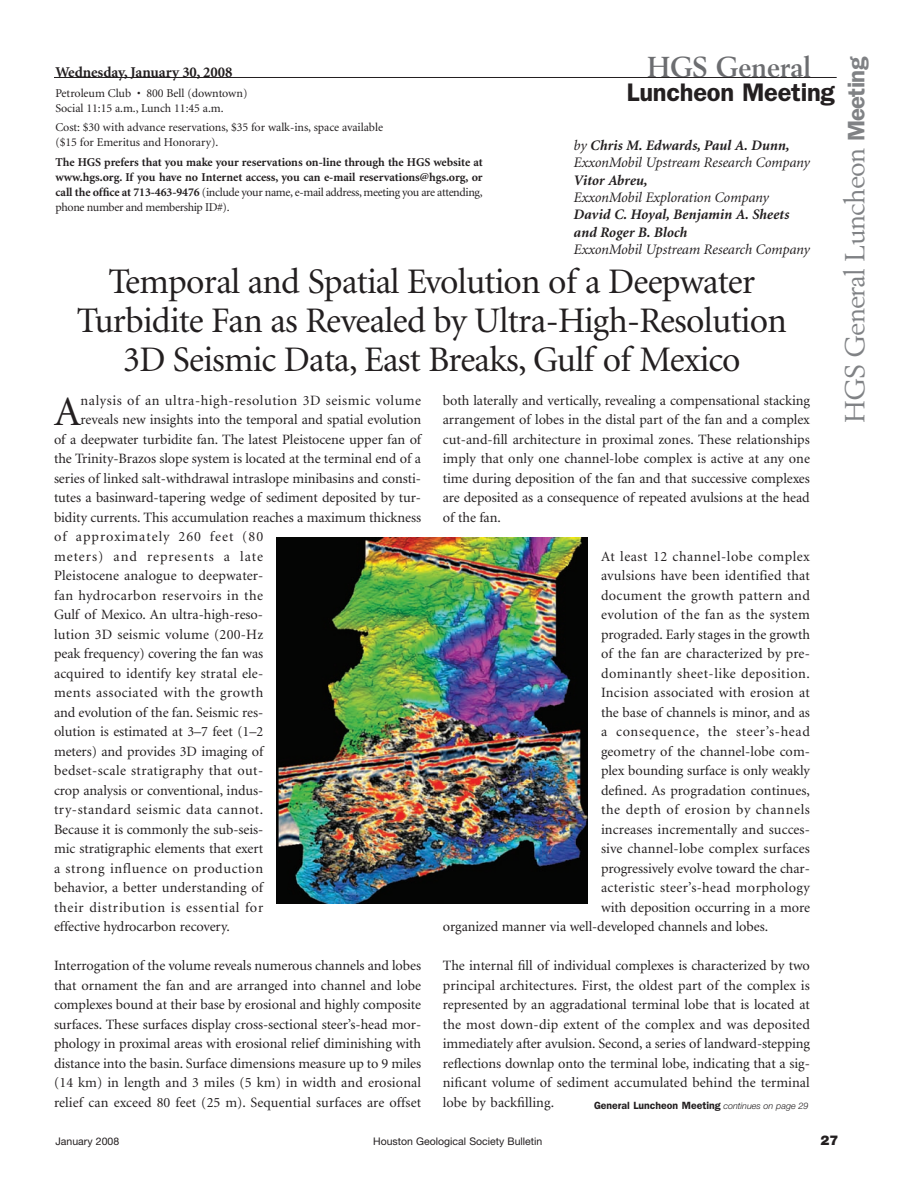
<style>
.page{position:relative;width:918px;height:1188px;background:#fff}
.page>*{position:absolute;margin:0;border:0;box-sizing:border-box;transform-origin:0 0}
.t1{font:41.7px "Minion";color:#231f20}
.t2{font:36px/39px "Minion";letter-spacing:-.02em;color:#231f20;text-align:center}
.t3{font:700 28.5px "Berling";color:#6c6d70;scale:.95 1}
.t4{font:27.3px "Berling";letter-spacing:-.03em;color:#808285}
.t5{font:600 25.5px "Franklin Gothic";letter-spacing:-.01em;color:#231f20}
.t6{font:700 15px "Minion";letter-spacing:-.005em;color:#231f20}
.t7{font:italic 14.55px/17.4px "Minion";letter-spacing:-.005em;color:#231f20}
.t8{font:italic 700 14.55px/17.4px "Minion";color:#231f20}
.t9{font:14.25px/19.5px "Minion";color:#231f20;text-align:justify}
.t10{font:14.25px "Minion";letter-spacing:.025em;color:#231f20}
.t11{font:14.25px "Minion";letter-spacing:.035em;color:#231f20}
.t12{font:14.25px "Minion";letter-spacing:.04em;color:#231f20}
.t13{font:14.25px "Minion";letter-spacing:.045em;color:#231f20}
.t14{font:14.25px "Minion";letter-spacing:.07em;color:#231f20}
.t15{font:14.25px "Minion";letter-spacing:.05em;color:#231f20}
.t16{font:900 13.5px "Helvetica Neue";color:#231f20}
.t17{font:700 12px/15px "Minion";letter-spacing:-.005em;color:#231f20;text-align:justify}
.t18{font:12px/15px "Minion";letter-spacing:-.005em;color:#231f20}
.t19{font:10.5px "Helvetica Neue";color:#231f20}
.t20{font:600 10.5px "Franklin Gothic";color:#231f20}
.s1{font-family:"Franklin Gothic";font-weight:600;font-size:24px}
.s2{font-weight:400}
.s3{font-weight:700}
.s4{font-family:"Helvetica Neue";font-weight:300;font-style:italic;font-size:9px}
</style>
<div class="page">
<hr style="left:54px;top:77px;width:783px;height:1px;background:#231f20">
<img style="left:277px;top:537px;width:311px;height:366px">
<h3 class="t3" style="left:647px;top:55px;width:174px">HGS General</h3>
<h3 class="t5" style="left:627px;top:84px;width:210px">Luncheon Meeting</h3>
<h3 class="t4" style="left:843px;top:423px;width:368px;rotate:-90deg">HGS General Luncheon <span class="s1">Meeting</span></h3>
<p class="t6" style="left:56px;top:67px;width:178px">Wednesday, January 30, 2008</p>
<p class="t18" style="left:56px;top:86px;width:193px">Petroleum Club • 800 Bell (downtown)<br>Social 11:15 a.m., Lunch 11:45 a.m.</p>
<p class="t18" style="left:56px;top:121px;width:329px">Cost: $30 with advance reservations, $35 for walk-ins, space available ($15 for Emeritus and Honorary).</p>
<p class="t17" style="left:56px;top:155px;width:429px">The HGS prefers that you make your reservations on-line through the HGS website at www.hgs.org. If you have no Internet access, you can e-mail reservations@hgs.org, or call the office at 713-463-9476 <span class="s2">(include your name, e-mail address, meeting you are attending, phone number and membership ID#).</span></p>
<p class="t7" style="left:573px;top:137px;width:238px">by <span class="s3">Chris M. Edwards, Paul A. Dunn,<br></span>ExxonMobil Upstream Research Company</p>
<p class="t8" style="left:573px;top:172px;width:75px">Vitor Abreu,</p>
<p class="t7" style="left:573px;top:190px;width:197px">ExxonMobil Exploration Company</p>
<p class="t8" style="left:573px;top:207px;width:217px">David C. Hoyal, Benjamin A. Sheets and Roger B. Bloch</p>
<p class="t7" style="left:573px;top:242px;width:238px">ExxonMobil Upstream Research Company</p>
<h2 class="t2" style="left:77px;top:265px;width:711px">Temporal and Spatial Evolution of a Deepwater<br>Turbidite Fan as Revealed by Ultra-High-Resolution<br>3D Seismic Data, East Breaks, Gulf of Mexico</h2>
<h1 class="t1" style="left:54px;top:395px;width:28px">A</h1>
<p class="t12" style="left:81px;top:395px;width:342px">nalysis of an ultra-high-resolution 3D seismic volume</p>
<p class="t9" style="left:443px;top:392px;width:369px">both laterally and vertically, revealing a compensational stacking arrangement of lobes in the distal part of the fan and a complex cut-and-fill architecture in proximal zones. These relationships imply that only one channel-lobe complex is active at any one time during deposition of the fan and that successive complexes are deposited as a consequence of repeated avulsions at the head of the fan.</p>
<p class="t12" style="left:601px;top:551px;width:210px">At least 12 channel-lobe complex</p>
<p class="t9" style="left:601px;top:567px;width:210px">avulsions have been identified that</p>
<p class="t10" style="left:601px;top:590px;width:210px">document the growth pattern and</p>
<p class="t10" style="left:601px;top:609px;width:210px">evolution of the fan as the system</p>
<p class="t9" style="left:601px;top:626px;width:210px">prograded. Early stages in the growth</p>
<p class="t9" style="left:601px;top:645px;width:210px">of the fan are characterized by pre-</p>
<p class="t11" style="left:601px;top:668px;width:210px">dominantly sheet-like deposition.</p>
<p class="t9" style="left:601px;top:684px;width:210px">Incision associated with erosion at</p>
<p class="t9" style="left:601px;top:704px;width:210px">the base of channels is minor, and as</p>
<p class="t13" style="left:601px;top:726px;width:210px">a consequence, the steer’s-head</p>
<p class="t9" style="left:601px;top:743px;width:210px">geometry of the channel-lobe com-</p>
<p class="t9" style="left:601px;top:762px;width:210px">plex bounding surface is only weakly</p>
<p class="t9" style="left:601px;top:782px;width:210px">defined. As progradation continues,</p>
<p class="t13" style="left:601px;top:804px;width:210px">the depth of erosion by channels</p>
<p class="t9" style="left:601px;top:821px;width:210px">increases incrementally and succes-</p>
<p class="t9" style="left:601px;top:840px;width:211px">sive channel-lobe complex surfaces</p>
<p class="t9" style="left:601px;top:860px;width:210px">progressively evolve toward the char-</p>
<p class="t10" style="left:601px;top:882px;width:210px">acteristic steer’s-head morphology</p>
<p class="t9" style="left:601px;top:899px;width:211px">with deposition occurring in a more</p>
<p class="t9" style="left:443px;top:918px;width:327px">organized manner via well-developed channels and lobes.</p>
<p class="t9" style="left:443px;top:957px;width:369px">The internal fill of individual complexes is characterized by two principal architectures. First, the oldest part of the complex is represented by an aggradational terminal lobe that is located at the most down-dip extent of the complex and was deposited immediately after avulsion. Second, a series of landward-stepping reflections downlap onto the terminal lobe, indicating that a sig&shy;nificant volume of sediment accumulated behind the terminal lobe by backfilling.</p>
<p class="t9" style="left:81px;top:411px;width:342px">reveals new insights into the temporal and spatial evolution</p>
<p class="t9" style="left:54px;top:431px;width:369px">of a deepwater turbidite fan. The latest Pleistocene upper fan of</p>
<p class="t9" style="left:54px;top:450px;width:369px">the Trinity-Brazos slope system is located at the terminal end of a</p>
<p class="t9" style="left:54px;top:470px;width:369px">series of linked salt-withdrawal intraslope minibasins and consti-</p>
<p class="t9" style="left:54px;top:489px;width:369px">tutes a basinward-tapering wedge of sediment deposited by tur-</p>
<p class="t9" style="left:54px;top:509px;width:369px">bidity currents. This accumulation reaches a maximum thickness</p>
<p class="t14" style="left:54px;top:531px;width:211px">of approximately 260 feet (80</p>
<p class="t14" style="left:54px;top:551px;width:211px">meters) and represents a late</p>
<p class="t9" style="left:54px;top:567px;width:211px">Pleistocene analogue to deepwater-</p>
<p class="t11" style="left:54px;top:590px;width:211px">fan hydrocarbon reservoirs in the</p>
<p class="t9" style="left:54px;top:606px;width:211px">Gulf of Mexico. An ultra-high-reso-</p>
<p class="t9" style="left:54px;top:626px;width:211px">lution 3D seismic volume (200-Hz</p>
<p class="t9" style="left:54px;top:645px;width:211px">peak frequency) covering the fan was</p>
<p class="t9" style="left:54px;top:665px;width:211px">acquired to identify key stratal ele-</p>
<p class="t11" style="left:54px;top:687px;width:211px">ments associated with the growth</p>
<p class="t9" style="left:54px;top:704px;width:211px">and evolution of the fan. Seismic res-</p>
<p class="t9" style="left:54px;top:723px;width:211px">olution is estimated at 3–7 feet (1–2</p>
<p class="t9" style="left:54px;top:743px;width:211px">meters) and provides 3D imaging of</p>
<p class="t10" style="left:54px;top:765px;width:211px">bedset-scale stratigraphy that out-</p>
<p class="t9" style="left:54px;top:782px;width:211px">crop analysis or conventional, indus-</p>
<p class="t11" style="left:54px;top:804px;width:211px">try-standard seismic data cannot.</p>
<p class="t9" style="left:54px;top:821px;width:211px">Because it is commonly the sub-seis-</p>
<p class="t9" style="left:54px;top:840px;width:211px">mic stratigraphic elements that exert</p>
<p class="t12" style="left:54px;top:863px;width:211px">a strong influence on production</p>
<p class="t9" style="left:54px;top:879px;width:211px">behavior, a better understanding of</p>
<p class="t15" style="left:54px;top:902px;width:211px">their distribution is essential for</p>
<p class="t9" style="left:54px;top:918px;width:178px">effective hydrocarbon recovery.</p>
<p class="t9" style="left:54px;top:957px;width:369px">Interrogation of the volume reveals numerous channels and lobes that ornament the fan and are arranged into channel and lobe complexes bound at their base by erosional and highly composite surfaces. These surfaces display cross-sectional steer’s-head mor&shy;phology in proximal areas with erosional relief diminishing with distance into the basin. Surface dimensions measure up to 9 miles (14 km) in length and 3 miles (5 km) in width and erosional relief can exceed 80 feet (25 m). Sequential surfaces are offset</p>
<p class="t20" style="left:594px;top:1102px;width:216px">General Luncheon Meeting <span class="s4">continues on page 29</span></p>
<p class="t19" style="left:56px;top:1138px;width:65px">January 2008</p>
<p class="t19" style="left:373px;top:1138px;width:171px">Houston Geological Society Bulletin</p>
<p class="t16" style="left:820px;top:1135px;width:19px">27</p>
</div>
